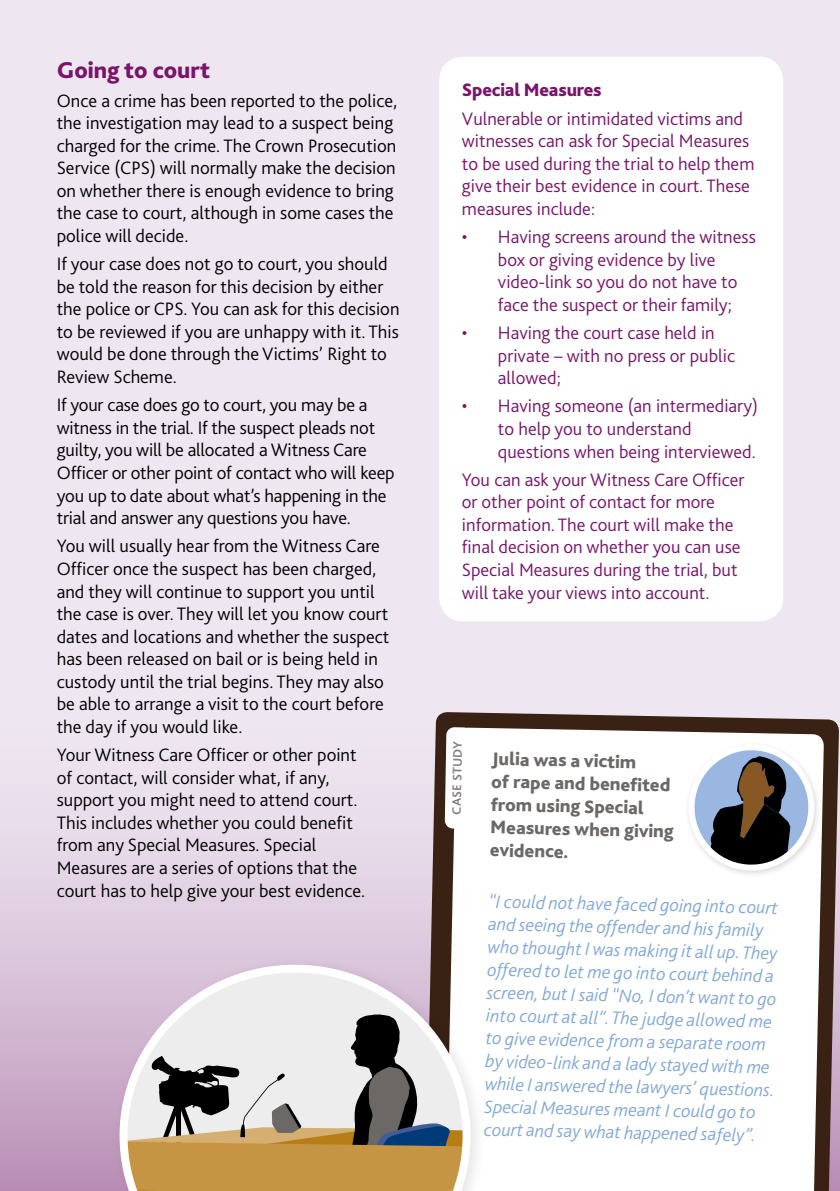
<style>
.page{position:relative;width:840px;height:1191px;background:#fff}
.page>*{position:absolute;margin:0;border:0;box-sizing:border-box;transform-origin:0 0}
.t1{font:800 24px "Bliss 2";color:#79146a}
.t2{font:italic 300 19px/22.8px "Bliss 2";color:#82a9da}
.t3{font:800 19px/22.8px "Bliss 2";color:#6c6865}
.t4{font:300 18.8px/22.6px "Bliss 2";color:#000}
.t5{font:300 18.8px/22.6px "Bliss 2";color:#79146a}
.t6{font:800 18.8px "Bliss 2";letter-spacing:-.01em;color:#79146a}
.t7{font:700 13px "Bliss 2";color:#827e7c}
</style>
<div class="page">
<div style="left:0;top:0;width:839px;height:1191px;background:#eee6f1"></div>
<div style="left:0;top:720px;width:839px;height:471px;background:linear-gradient(to bottom,#f4f1f8,#bd94b9)"></div>
<div style="left:439px;top:57px;width:343px;height:564px;background:#fff;border-radius:24px"></div>
<svg style="left:424px;top:712px;width:414px;height:479px;fill:#392214"></svg>
<div style="left:445px;top:727px;width:378px;height:464px;background:#fff"></div>
<svg style="left:444px;top:727px;width:27px;height:101px;background:#f0efee"></svg>
<div style="left:683px;top:740px;width:138px;height:138px;background:#fff"></div>
<svg style="left:682px;top:738px;width:137px;height:136px"></svg>
<div style="left:112px;top:955px;width:375px;height:236px;background:#000;opacity:.1"></div>
<svg style="left:119px;top:964px;width:351px;height:227px"></svg>
<p class="t1" style="left:57px;top:55px;width:155px">Going to court</p>
<p class="t4" style="left:57px;top:89px;width:342px">Once a crime has been reported to the police, the investigation may lead to a suspect being charged for the crime. The Crown Prosecution Service (CPS) will normally make the decision on whether there is enough evidence to bring the case to court, although in some cases the police will decide.</p>
<p class="t4" style="left:57px;top:252px;width:344px">If your case does not go to court, you should be told the reason for this decision by either the police or CPS. You can ask for this decision to be reviewed if you are unhappy with it. This would be done through the Victims’ Right to Review Scheme.</p>
<p class="t4" style="left:57px;top:393px;width:339px">If your case does go to court, you may be a witness in the trial. If the suspect pleads not guilty, you will be allocated a Witness Care Officer or other point of contact who will keep you up to date about what’s happening in the trial and answer any questions you have.</p>
<p class="t4" style="left:57px;top:534px;width:334px">You will usually hear from the Witness Care Officer once the suspect has been charged, and they will continue to support you until the case is over. They will let you know court dates and locations and whether the suspect has been released on bail or is being held in custody until the trial begins. They may also be able to arrange a visit to the court before the day if you would like.</p>
<p class="t4" style="left:57px;top:743px;width:310px">Your Witness Care Officer or other point of contact, will consider what, if any, support you might need to attend court.<br>This includes whether you could benefit from any Special Measures. Special Measures are a series of options that the court has to help give your best evidence.</p>
<p class="t6" style="left:461px;top:78px;width:141px">Special Measures</p>
<p class="t5" style="left:461px;top:107px;width:294px">Vulnerable or intimidated victims and witnesses can ask for Special Measures to be used during the trial to help them give their best evidence in court. These measures include:</p>
<p class="t5" style="left:497px;top:225px;width:259px;text-indent:-36px">• Having screens around the witness box or giving evidence by live video-link so you do not have to face the suspect or their family;</p>
<p class="t5" style="left:497px;top:321px;width:238px;text-indent:-36px">• Having the court case held in private – with no press or public allowed;</p>
<p class="t5" style="left:497px;top:394px;width:261px;text-indent:-36px">• Having someone (an intermediary) to help you to understand questions when being interviewed.</p>
<p class="t5" style="left:461px;top:468px;width:284px">You can ask your Witness Care Officer or other point of contact for more information. The court will make the final decision on whether you can use Special Measures during the trial, but will take your views into account.</p>
<p class="t7" style="left:448px;top:814px;width:75px;rotate:-89deg">CASE STUDY</p>
<p class="t3" style="left:491px;top:747px;width:185px;rotate:1deg">Julia was a victim<br>of rape and benefi ted from using Special<br>Measures when giving evidence.</p>
<p class="t2" style="left:487px;top:890px;width:292px;rotate:1deg">“I could not have faced going into court and seeing the offender and his family who thought I was making it all up. They offered to let me go into court behind a screen, but I said “No, I don’t want to go into court at all”. The judge allowed me to give evidence from a separate room by video-link and a lady stayed with me while I answered the lawyers’ questions.<br>Special Measures meant I could go to court and say what happened safely”.</p>
</div>
